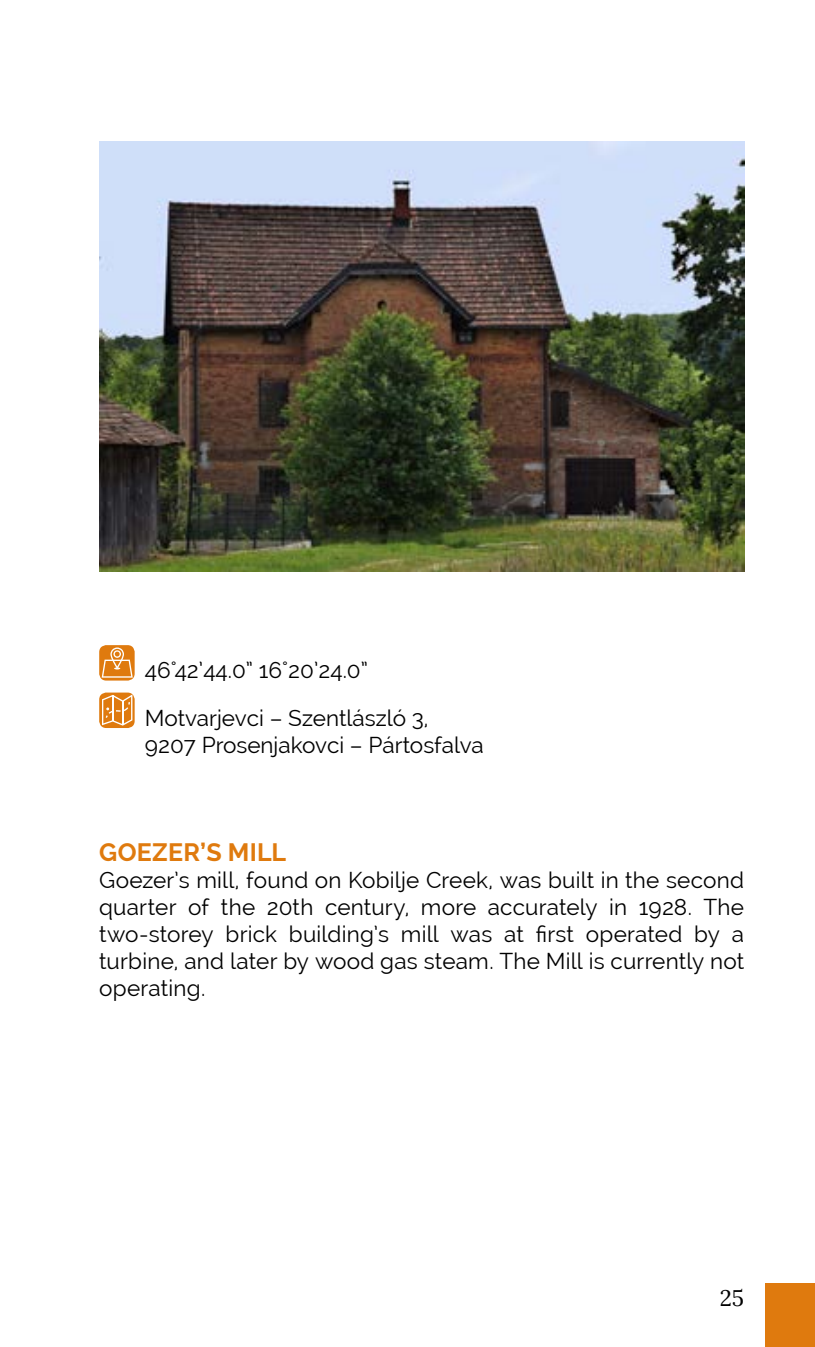
<style>
.page{position:relative;width:815px;height:1347px;background:#fff}
.page>*{position:absolute;margin:0;border:0;box-sizing:border-box;transform-origin:0 0}
.t1{font:700 25px "Raleway";letter-spacing:.01em;color:#df7a0e}
.t2{font:22.5px/27px "Raleway";color:#000}
.t3{font:22.5px "Lora";color:#000}
</style>
<div class="page">
<svg style="left:99px;top:645px;width:36px;height:35px"></svg>
<svg style="left:99px;top:692px;width:36px;height:36px"></svg>
<div style="left:765px;top:1283px;width:50px;height:63px;background:#df7a0e"></div>
<img style="left:99px;top:142px;width:645px;height:430px">
<svg style="left:102px;top:647px;width:31px;height:30px"></svg>
<svg style="left:102px;top:694px;width:30px;height:31px"></svg>
<p class="t2" style="left:145px;top:646px;width:285px;line-height:48px">46°42’44.0” 16°20’24.0”<br>Motvarjevci – Szentlászló 3,</p>
<p class="t2" style="left:145px;top:731px;width:340px">9207 Prosenjakovci – Pártosfalva</p>
<p class="t1" style="left:99px;top:838px;width:189px">GOEZER’S MILL</p>
<p class="t2" style="left:99px;top:866px;width:646px;text-align:justify">Goezer’s mill, found on Kobilje Creek, was built in the second quarter of the 20th century, more accurately in 1928. The two-storey brick building’s mill was at first operated by a turbine, and later by wood gas steam. The Mill is currently not operating.</p>
<p class="t3" style="left:720px;top:1281px;width:26px">25</p>
</div>
